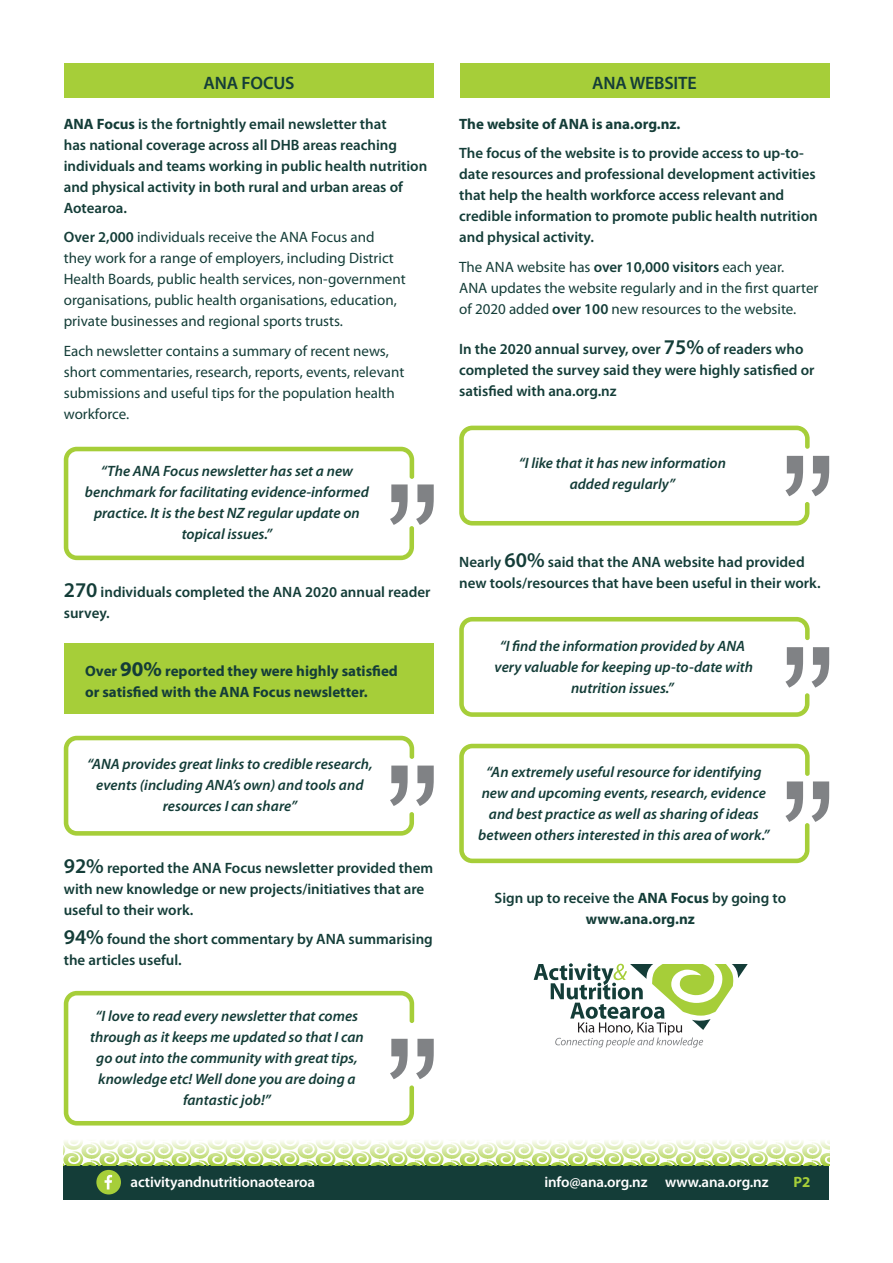
<style>
.page{position:relative;width:893px;height:1263px;background:#fff}
.page>*{position:absolute;margin:0;border:0;box-sizing:border-box;transform-origin:0 0}
.t1{font:600 18px "Myriad Pro";letter-spacing:-.01em;color:#143d38}
.t2{font:600 15px/21px "Myriad Pro";color:#143d38}
.t3{font:italic 600 15px/21px "Myriad Pro";color:#143d38;text-align:center}
.t4{font:15px/21px "Myriad Pro";color:#143d38}
.t5{font:700 15px/21px "Myriad Pro";color:#143d38}
.t6{font:600 15px "Myriad Pro";letter-spacing:-.01em;color:#fff}
.t7{font:700 15px "Myriad Pro";color:#a6ce39}
.s1{font-weight:700}
.s2{font-weight:600}
.s3{font-size:21px}
</style>
<div class="page">
<svg style="left:534px;top:963px;width:214px;height:84px"></svg>
<div style="left:64px;top:64px;width:370px;height:34px;background:#a6ce39"></div>
<div style="left:460px;top:64px;width:369px;height:34px;background:#a6ce39"></div>
<div style="left:64px;top:1165px;width:765px;height:34px;background:#143d38"></div>
<div style="left:64px;top:644px;width:370px;height:70px;background:#a6ce39"></div>
<svg style="left:64px;top:1140px;width:765px;height:25px"></svg>
<svg style="left:64px;top:447px;width:370px;height:113px"></svg>
<svg style="left:459px;top:744px;width:370px;height:119px"></svg>
<svg style="left:459px;top:426px;width:370px;height:99px"></svg>
<svg style="left:459px;top:617px;width:370px;height:100px"></svg>
<svg style="left:64px;top:736px;width:370px;height:100px"></svg>
<svg style="left:64px;top:991px;width:350px;height:134px"></svg>
<svg style="left:390px;top:1039px;width:44px;height:40px"></svg>
<div style="left:96px;top:1170px;width:25px;height:24px;background:#a6ce39;border-radius:50%"></div>
<svg style="left:105px;top:1175px;width:7px;height:14px"></svg>
<p class="t1" style="left:203px;top:71px;width:93px">ANA FOCUS</p>
<p class="t1" style="left:592px;top:71px;width:106px">ANA WEBSITE</p>
<p class="t2" style="left:64px;top:113px;width:365px"><span class="s1">ANA Focus</span> is the fortnightly email newsletter that<br>has national coverage across all DHB areas reaching individuals and teams working in public health nutrition and physical activity in both rural and urban areas of Aotearoa.</p>
<p class="t4" style="left:64px;top:227px;width:343px"><span class="s2">Over 2,000</span> individuals receive the ANA Focus and they work for a range of employers, including District Health Boards, public health services, non-government organisations, public health organisations, education, private businesses and regional sports trusts.</p>
<p class="t4" style="left:64px;top:340px;width:342px">Each newsletter contains a summary of recent news, short commentaries, research, reports, events, relevant submissions and useful tips for the population health workforce.</p>
<p class="t3" style="left:85px;top:460px;width:285px">“The ANA Focus newsletter has set a new benchmark for facilitating evidence-informed practice. It is the best NZ regular update on topical issues.”</p>
<p class="t2" style="left:64px;top:581px;width:368px"><span class="s3">270</span> individuals completed the ANA 2020 annual reader survey.</p>
<p class="t5" style="left:85px;top:660px;width:314px">Over <span class="s3">90%</span> reported they were highly satisfied or satisfied with the ANA Focus newsletter.</p>
<p class="t3" style="left:87px;top:753px;width:287px">“ANA provides great links to credible research, events (including ANA’s own) and tools and resources I can share”</p>
<p class="t2" style="left:64px;top:857px;width:371px"><span class="s3">92%</span> reported the ANA Focus newsletter provided them with new knowledge or new projects/initiatives that are useful to their work.</p>
<p class="t2" style="left:64px;top:928px;width:371px"><span class="s3">94%</span> found the short commentary by ANA summarising the articles useful.</p>
<p class="t3" style="left:90px;top:1005px;width:275px">“I love to read every newsletter that comes through as it keeps me updated so that I can go out into the community with great tips, knowledge etc! Well done you are doing a fantastic job!”</p>
<p class="t5" style="left:459px;top:113px;width:223px">The website of ANA is ana.org.nz.</p>
<p class="t2" style="left:459px;top:142px;width:360px">The focus of the website is to provide access to up-to&shy;date resources and professional development activities that help the health workforce access relevant and credible information to promote public health nutrition and physical activity.</p>
<p class="t4" style="left:459px;top:256px;width:361px">The ANA website has <span class="s2">over 10,000 visitors</span> each year.<br>ANA updates the website regularly and in the first quarter of 2020 added <span class="s2">over 100</span> new resources to the website.</p>
<p class="t2" style="left:459px;top:338px;width:357px">In the 2020 annual survey, over <span class="s3">75%</span> of readers who completed the survey said they were highly satisfied or satisfied with ana.org.nz</p>
<p class="t3" style="left:519px;top:452px;width:209px">“I like that it has new information added regularly”</p>
<p class="t2" style="left:459px;top:551px;width:363px">Nearly <span class="s3">60%</span> said that the ANA website had provided new tools/resources that have been useful in their work.</p>
<p class="t3" style="left:495px;top:635px;width:260px">“I find the information provided by ANA very valuable for keeping up-to-date with nutrition issues.”</p>
<p class="t3" style="left:478px;top:761px;width:293px">“An extremely useful resource for identifying new and upcoming events, research, evidence and best practice as well as sharing of ideas between others interested in this area of work.”</p>
<p class="t2" style="left:495px;top:886px;width:293px;text-align:center">Sign up to receive the <span class="s1">ANA Focus</span> by going to <span class="s1">www.ana.org.nz</span></p>
<p class="t6" style="left:131px;top:1173px;width:186px">activityandnutritionaotearoa</p>
<p class="t6" style="left:544px;top:1173px;width:225px">info@ana.org.nz www.ana.org.nz</p>
<p class="t7" style="left:793px;top:1172px;width:18px">P2</p>
</div>
